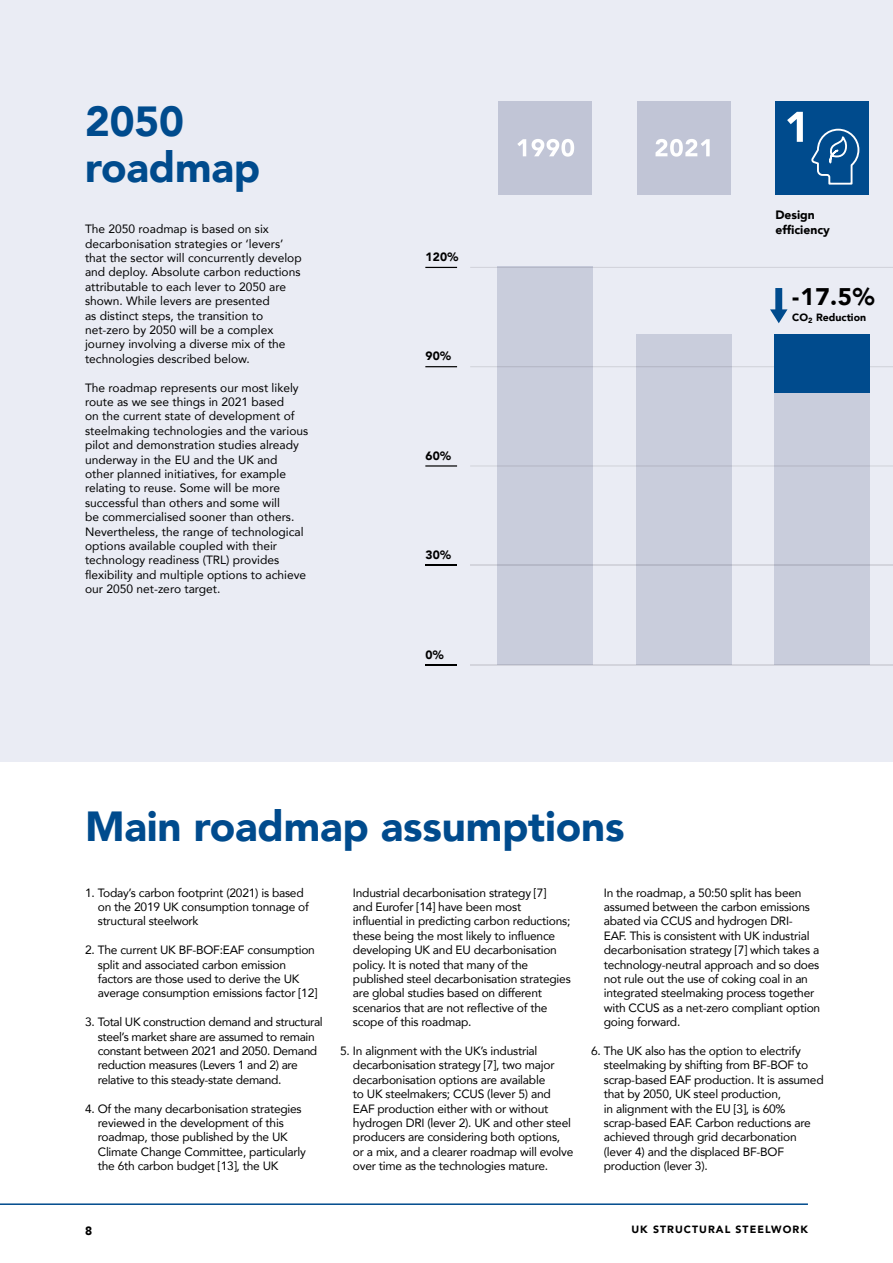
<style>
.page{position:relative;width:893px;height:1263px;background:#fff}
.page>*{position:absolute;margin:0;border:0;box-sizing:border-box;transform-origin:0 0}
.t1{font:900 42px/46.5px "Avenir";letter-spacing:-.005em;color:#004b8d}
.t2{font:900 24px "Avenir";color:#000}
.t3{font:900 12.15px/14.5px "Avenir";color:#000}
.t4{font:12px/14.4px "Avenir";letter-spacing:-.02em;color:#000}
.t5{font:12px/14.4px "Avenir";color:#000}
.t6{font:900 12px "Avenir";letter-spacing:.025em;color:#000}
.t7{font:900 10.5px "Avenir";letter-spacing:.1em;color:#000}
.t8{font:900 10.5px "Avenir";color:#000}
</style>
<div class="page">
<div style="left:0;top:0;width:893px;height:761px;background:#eaecf4"></div>
<hr style="left:0;top:1203px;width:808px;height:2px;background:#004b8d">
<hr style="left:470px;top:267px;width:423px;height:1px;background:#000">
<hr style="left:470px;top:366px;width:423px;height:1px;background:#000">
<hr style="left:470px;top:465px;width:423px;height:2px;background:#000">
<hr style="left:470px;top:565px;width:423px;height:1px;background:#000">
<hr style="left:470px;top:664px;width:423px;height:1px;background:#000">
<div style="left:775px;top:336px;width:95px;height:329px;background:#c9cddc"></div>
<div style="left:775px;top:101px;width:94px;height:94px;background:#004b8d"></div>
<svg style="left:787px;top:112px;width:16px;height:30px"></svg>
<svg style="left:811px;top:128px;width:49px;height:57px"></svg>
<div style="left:498px;top:101px;width:94px;height:94px;background:#c1c5d6"></div>
<svg style="left:517px;top:139px;width:9px;height:17px"></svg>
<svg style="left:532px;top:139px;width:42px;height:18px"></svg>
<div style="left:637px;top:101px;width:94px;height:94px;background:#c1c5d6"></div>
<svg style="left:655px;top:139px;width:55px;height:18px"></svg>
<div style="left:498px;top:267px;width:95px;height:398px;background:#c9cddc"></div>
<div style="left:636px;top:334px;width:96px;height:331px;background:#c9cddc"></div>
<hr style="left:425px;top:267px;width:32px;height:1px;background:#000">
<hr style="left:425px;top:366px;width:32px;height:1px;background:#000">
<hr style="left:425px;top:465px;width:32px;height:2px;background:#000">
<hr style="left:425px;top:565px;width:32px;height:1px;background:#000">
<hr style="left:425px;top:664px;width:32px;height:1px;background:#000">
<div style="left:775px;top:335px;width:95px;height:58px;background:#004b8d"></div>
<svg style="left:770px;top:288px;width:17px;height:35px"></svg>
<h1 class="t1" style="left:85px;top:97px;width:177px">2050 roadmap</h1>
<p class="t5" style="left:85px;top:221px;width:218px">The 2050 roadmap is based on six decarbonisation strategies or ‘levers’ that the sector will concurrently develop and deploy. Absolute carbon reductions attributable to each lever to 2050 are shown. While levers are presented<br>as distinct steps, the transition to net-zero by 2050 will be a complex journey involving a diverse mix of the technologies described below.</p>
<p class="t5" style="left:85px;top:380px;width:225px">The roadmap represents our most likely route as we see things in 2021 based<br>on the current state of development of steelmaking technologies and the various pilot and demonstration studies already underway in the EU and the UK and other planned initiatives, for example relating to reuse. Some will be more successful than others and some will<br>be commercialised sooner than others.<br>Nevertheless, the range of technological options available coupled with their technology readiness (TRL) provides flexibility and multiple options to achieve our 2050 net-zero target.</p>
<p class="t6" style="left:425px;top:246px;width:35px">120%</p>
<p class="t6" style="left:425px;top:346px;width:27px">90%</p>
<p class="t6" style="left:425px;top:445px;width:27px">60%</p>
<p class="t6" style="left:425px;top:545px;width:27px">30%</p>
<p class="t6" style="left:425px;top:644px;width:20px">0%</p>
<h1 class="t1" style="left:85px;top:802px;width:541px">Main roadmap assumptions</h1>
<p class="t3" style="left:775px;top:208px;width:56px">Design efficiency</p>
<h2 class="t2" style="left:792px;top:276px;width:84px">-17.5%</h2>
<p class="t8" style="left:792px;top:309px;width:75px">CO<sub>2</sub> Reduction</p>
<p class="t4" style="left:98px;top:885px;width:213px;text-indent:-13px">1. Today’s carbon footprint (2021) is based on the 2019 UK consumption tonnage of structural steelwork</p>
<p class="t4" style="left:98px;top:942px;width:221px;text-indent:-13px">2. The current UK BF-BOF:EAF consumption split and associated carbon emission factors are those used to derive the UK average consumption emissions factor [12]</p>
<p class="t4" style="left:98px;top:1014px;width:227px;text-indent:-13px">3. Total UK construction demand and structural steel’s market share are assumed to remain constant between 2021 and 2050. Demand reduction measures (Levers 1 and 2) are relative to this steady-state demand.</p>
<p class="t4" style="left:98px;top:1101px;width:210px;text-indent:-13px">4. Of the many decarbonisation strategies reviewed in the development of this roadmap, those published by the UK Climate Change Committee, particularly the 6th carbon budget [13], the UK</p>
<p class="t4" style="left:353px;top:885px;width:219px">Industrial decarbonisation strategy [7]<br>and Eurofer [14] have been most influential in predicting carbon reductions; these being the most likely to influence developing UK and EU decarbonisation policy. It is noted that many of the published steel decarbonisation strategies are global studies based on different scenarios that are not reflective of the scope of this roadmap.</p>
<p class="t4" style="left:353px;top:1043px;width:222px;text-indent:-13px">5. In alignment with the UK’s industrial decarbonisation strategy [7], two major decarbonisation options are available<br>to UK steelmakers; CCUS (lever 5) and EAF production either with or without hydrogen DRI (lever 2). UK and other steel producers are considering both options, or a mix, and a clearer roadmap will evolve over time as the technologies mature.</p>
<p class="t4" style="left:604px;top:885px;width:218px">In the roadmap, a 50:50 split has been assumed between the carbon emissions abated via CCUS and hydrogen DRI-<br>EAF. This is consistent with UK industrial decarbonisation strategy [7] which takes a technology-neutral approach and so does not rule out the use of coking coal in an integrated steelmaking process together with CCUS as a net-zero compliant option going forward.</p>
<p class="t4" style="left:604px;top:1043px;width:221px;text-indent:-13px">6. The UK also has the option to electrify steelmaking by shifting from BF-BOF to scrap-based EAF production. It is assumed that by 2050, UK steel production,<br>in alignment with the EU [3], is 60% scrap-based EAF. Carbon reductions are achieved through grid decarbonation (lever 4) and the displaced BF-BOF production (lever 3).</p>
<p class="t6" style="left:85px;top:1220px;width:9px">8</p>
<p class="t7" style="left:631px;top:1220px;width:178px">UK STRUCTURAL STEELWORK</p>
</div>
